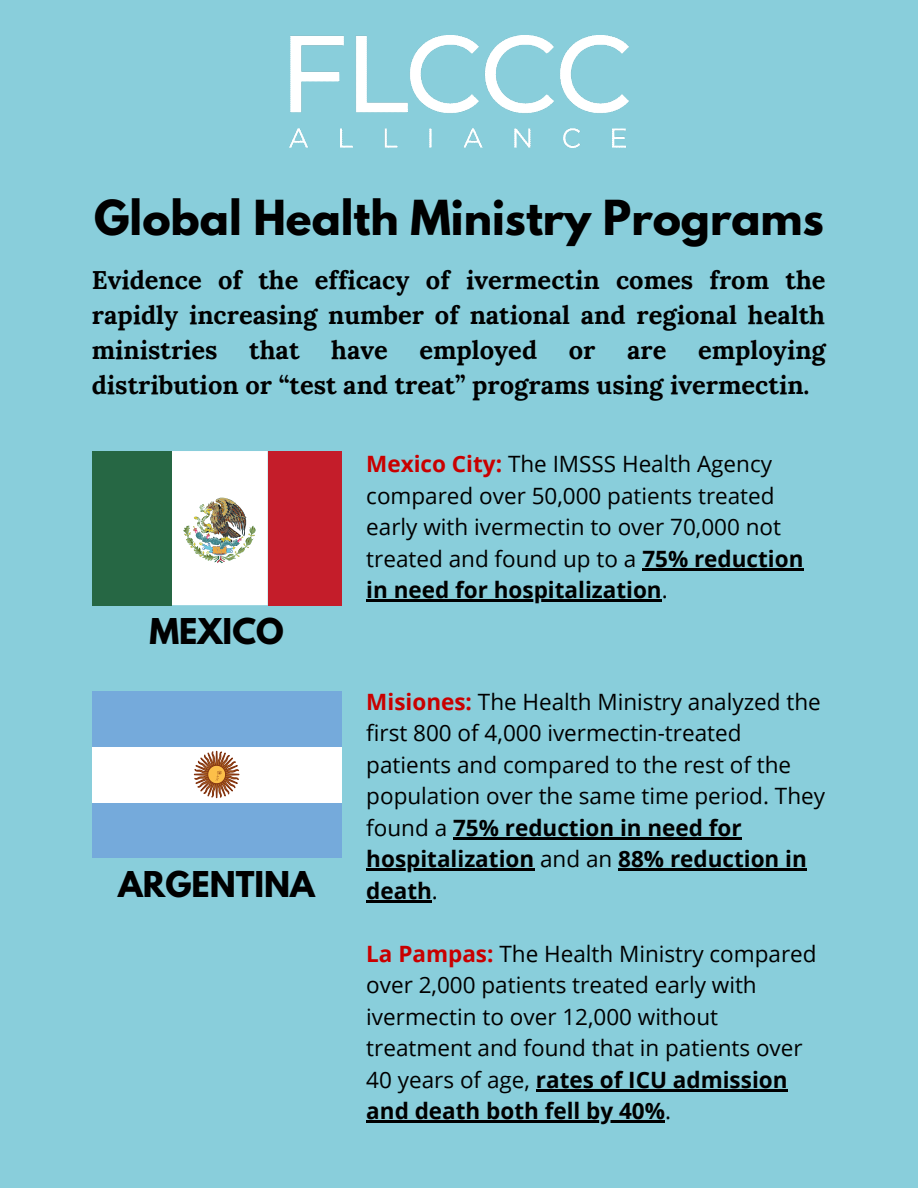
<style>
.page{position:relative;width:918px;height:1188px;background:#89cedb}
.page>*{position:absolute;margin:0;border:0;box-sizing:border-box;transform-origin:0 0}
.t1{font:700 42.75px "League Spartan";color:#000}
.t2{font:700 31.5px "League Spartan";color:#000}
.t3{font:700 25.5px/34.8px "Lora";color:#000;text-align:justify}
.t4{font:22.5px/31.5px "Open Sans";color:#000}
.s1{font-weight:700;color:#c90000}
.s2{font-weight:700}
</style>
<div class="page">
<div style="left:92px;top:451px;width:80px;height:154px;background:#266744"></div>
<div style="left:268px;top:451px;width:73px;height:154px;background:#c41d2a"></div>
<svg style="left:172px;top:451px;width:96px;height:154px;background:#ebece7"></svg>
<div style="left:92px;top:691px;width:250px;height:167px;background:#75aadb"></div>
<div style="left:92px;top:747px;width:250px;height:55px;background:#fff"></div>
<svg style="left:194px;top:751px;width:45px;height:47px"></svg>
<img style="left:290px;top:36px;width:339px;height:111px">
<hr style="left:642px;top:568px;width:162px;height:2px;background:#000">
<hr style="left:366px;top:600px;width:296px;height:2px;background:#000">
<hr style="left:453px;top:837px;width:289px;height:2px;background:#000">
<hr style="left:366px;top:868px;width:168px;height:3px;background:#000">
<hr style="left:618px;top:868px;width:189px;height:3px;background:#000">
<hr style="left:366px;top:900px;width:66px;height:2px;background:#000">
<hr style="left:536px;top:1089px;width:252px;height:2px;background:#000">
<hr style="left:366px;top:1120px;width:299px;height:3px;background:#000">
<p class="t1" style="left:94px;top:196px;width:731px">Global Health Ministry Programs</p>
<p class="t3" style="left:92px;top:263px;width:735px">Evidence of the efficacy of ivermectin comes from the rapidly increasing number of national and regional health ministries that have employed or are employing distribution or “test and treat” programs using ivermectin.</p>
<p class="t2" style="left:149px;top:616px;width:136px">MEXICO</p>
<p class="t2" style="left:118px;top:869px;width:198px">ARGENTINA</p>
<p class="t4" style="left:366px;top:448px;width:439px"><span class="s1">Mexico City:</span> The IMSSS Health Agency compared over 50,000 patients treated early with ivermectin to over 70,000 not treated and found up to a <span class="s2">75% reduction in need for hospitalization</span>.</p>
<p class="t4" style="left:366px;top:685px;width:460px"><span class="s1">Misiones:</span> The Health Ministry analyzed the first 800 of 4,000 ivermectin-treated patients and compared to the rest of the population over the same time period. They found a <span class="s2">75% reduction in need for hospitalization</span> and an <span class="s2">88% reduction in death</span>.</p>
<p class="t4" style="left:366px;top:937px;width:452px"><span class="s1">La Pampas:</span> The Health Ministry compared over 2,000 patients treated early with ivermectin to over 12,000 without treatment and found that in patients over 40 years of age, <span class="s2">rates of ICU admission and death both fell by 40%</span>.</p>
</div>
